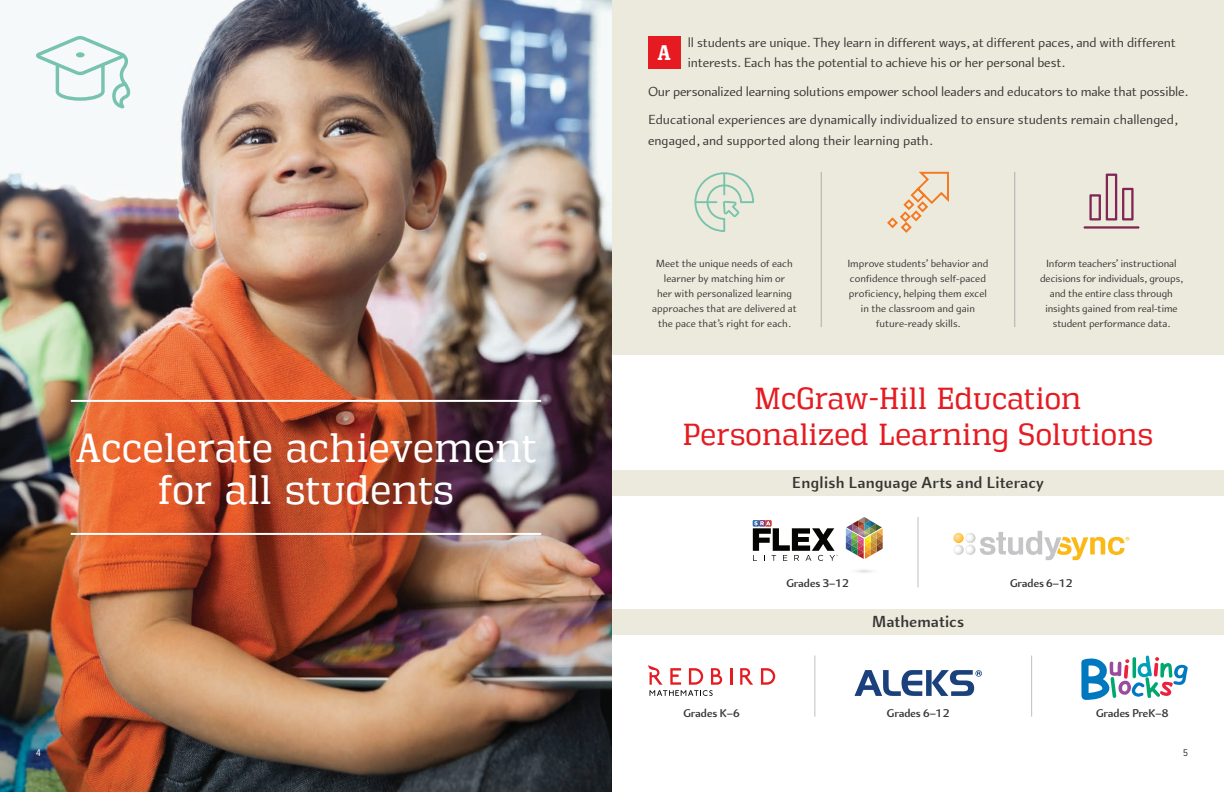
<style>
.page{position:relative;width:1224px;height:792px;background:#fff}
.page>*{position:absolute;margin:0;border:0;box-sizing:border-box;transform-origin:0 0}
.t1{font:40px/42px "Vectipede Bk";letter-spacing:.03em;color:#fff;text-align:center}
.t2{font:30px/36px "Vectipede Bk";letter-spacing:.03em;color:#e51b21;text-align:center}
.t3{font:700 20.8px "Vectipede Rg";color:#fff}
.t4{font:700 17px "Arum Sans";letter-spacing:.025em;color:#353534}
.t5{font:14px/20px "Arum Sans";letter-spacing:-.01em;color:#353534}
.t6{font:700 12px "Arum Sans";color:#353534}
.t7{font:11px/15px "Arum Sans";color:#353534;text-align:center}
.t8{font:10px "Proxima Nova Cond";color:#fff}
.t9{font:10px "Proxima Nova Cond";color:#353534}
</style>
<div class="page">
<div style="left:612px;top:0;width:612px;height:354px;background:#eceadc"></div>
<hr style="left:1014px;top:172px;width:1px;height:155px;background:#afaeae">
<hr style="left:821px;top:172px;width:1px;height:155px;background:#afaeae">
<svg style="left:887px;top:171px;width:62px;height:62px"></svg>
<svg style="left:1089px;top:174px;width:45px;height:46px"></svg>
<hr style="left:1084px;top:226px;width:55px;height:3px;background:#7f2654">
<svg style="left:694px;top:172px;width:60px;height:60px"></svg>
<img style="left:0;top:0;width:612px;height:792px">
<svg style="left:36px;top:36px;width:95px;height:72px"></svg>
<div style="left:76px;top:52px;width:9px;height:5px;background:#78c3ae;border-radius:50%"></div>
<hr style="left:71px;top:533px;width:470px;height:2px;background:#fff">
<hr style="left:71px;top:400px;width:470px;height:2px;background:#fff">
<svg style="left:1081px;top:655px;width:107px;height:45px"></svg>
<div style="left:612px;top:609px;width:612px;height:26px;background:#eceadc"></div>
<div style="left:612px;top:470px;width:612px;height:26px;background:#eceadc"></div>
<hr style="left:814px;top:656px;width:1px;height:61px;background:#c3c0bf">
<svg style="left:730px;top:668px;width:2px;height:17px"></svg>
<svg style="left:740px;top:668px;width:13px;height:17px"></svg>
<svg style="left:761px;top:668px;width:14px;height:17px"></svg>
<svg style="left:648px;top:665px;width:74px;height:31px"></svg>
<svg style="left:854px;top:670px;width:128px;height:26px"></svg>
<hr style="left:1031px;top:656px;width:1px;height:61px;background:#c3c0bf">
<svg style="left:953px;top:531px;width:176px;height:29px"></svg>
<svg style="left:846px;top:517px;width:37px;height:42px"></svg>
<svg style="left:753px;top:520px;width:85px;height:41px"></svg>
<hr style="left:918px;top:517px;width:1px;height:70px;background:#c3c0bf">
<div style="left:648px;top:36px;width:32px;height:32px;background:#e51b21"></div>
<p class="t5" style="left:688px;top:32px;width:489px">ll students are unique. They learn in different ways, at different paces, and with different interests. Each has the potential to achieve his or her personal best.</p>
<p class="t5" style="left:648px;top:81px;width:541px">Our personalized learning solutions empower school leaders and educators to make that possible.</p>
<p class="t5" style="left:648px;top:110px;width:531px">Educational experiences are dynamically individualized to ensure students remain challenged, engaged, and supported along their learning path.</p>
<p class="t3" style="left:657px;top:40px;width:15px">A</p>
<p class="t1" style="left:76px;top:426px;width:462px">Accelerate achievement for all students</p>
<p class="t7" style="left:652px;top:256px;width:146px">Meet the unique needs of each learner by matching him or<br>her with personalized learning approaches that are delivered at the pace that’s right for each.</p>
<p class="t7" style="left:847px;top:256px;width:143px">Improve students’ behavior and confidence through self-paced proficiency, helping them excel in the classroom and gain future-ready skills.</p>
<p class="t7" style="left:1040px;top:256px;width:144px">Inform teachers’ instructional decisions for individuals, groups, and the entire class through insights gained from real-time student performance data.</p>
<p class="t2" style="left:683px;top:380px;width:471px">McGraw-Hill Education<br>Personalized Learning Solutions</p>
<p class="t4" style="left:792px;top:472px;width:254px">English Language Arts and Literacy</p>
<p class="t6" style="left:786px;top:576px;width:64px">Grades 3–12</p>
<p class="t6" style="left:1010px;top:576px;width:64px">Grades 6–12</p>
<p class="t6" style="left:683px;top:706px;width:58px">Grades K–6</p>
<p class="t4" style="left:872px;top:611px;width:94px">Mathematics</p>
<p class="t6" style="left:887px;top:706px;width:64px">Grades 6–12</p>
<p class="t6" style="left:1096px;top:706px;width:74px">Grades PreK–8</p>
<p class="t8" style="left:36px;top:747px;width:6px">4</p>
<p class="t9" style="left:1183px;top:747px;width:6px">5</p>
</div>
